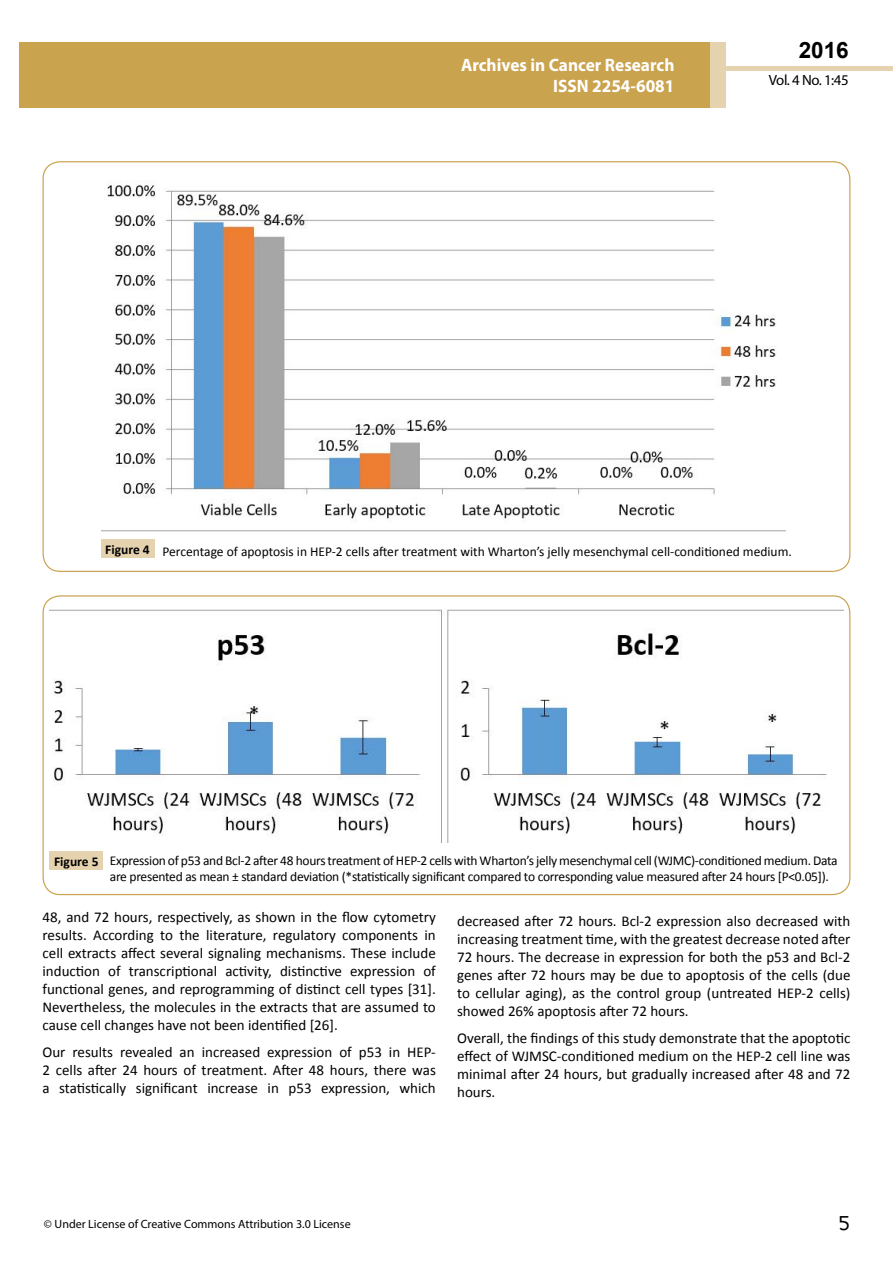
<style>
.page{position:relative;width:893px;height:1263px;background:#fff}
.page>*{position:absolute;margin:0;border:0;box-sizing:border-box;transform-origin:0 0}
.t1{font:25.5px "Tunga";color:#000}
.t2{font:700 22.5px "Arial";color:#000}
.t3{font:700 18px/21.6px "Myriad Pro";color:#fff;text-align:right;scale:.96 1}
.t4{font:15px/18px "Calibri";color:#000;text-align:justify}
.t5{font:14.85px "Myriad Pro";letter-spacing:-.03em;color:#000}
.t6{font:13.5px/16.2px "Calibri";letter-spacing:-.02em;color:#000}
.t7{font:13.5px "Calibri";color:#000}
.t8{font:12px "Myriad Pro";color:#000}
.s1{font-weight:700}
</style>
<div class="page">
<div style="left:722px;top:66px;width:171px;height:5px;background:#e5d2ae"></div>
<div style="left:19px;top:42px;width:706px;height:66px;background:#caa34f"></div>
<div style="left:710px;top:42px;width:15px;height:66px;background:#e5d2ae"></div>
<img style="left:101px;top:185px;width:685px;height:346px">
<div style="left:101px;top:539px;width:53px;height:19px;background:#e5d2ae"></div>
<img style="left:50px;top:610px;width:793px;height:233px">
<div style="left:50px;top:851px;width:53px;height:19px;background:#e5d2ae"></div>
<p class="t3" style="left:461px;top:53px;width:224px">Archives in Cancer Research<br>ISSN 2254-6081</p>
<h2 class="t2" style="left:799px;top:35px;width:52px">2016</h2>
<p class="t5" style="left:769px;top:71px;width:81px">Vol. 4 No. 1:45</p>
<p class="t7" style="left:105px;top:543px;width:688px"><span class="s1">Figure 4</span> Percentage of apoptosis in HEP-2 cells after treatment with Wharton’s jelly mesenchymal cell-conditioned medium.</p>
<p class="t6" style="left:110px;top:852px;width:729px;text-indent:-56px"><span class="s1">Figure 5</span> Expression of p53 and Bcl-2 after 48 hours treatment of HEP-2 cells with Wharton’s jelly mesenchymal cell (WJMC)-conditioned medium. Data are presented as mean ± standard deviation (*statistically significant compared to corresponding value measured after 24 hours [P&lt;0.05]).</p>
<p class="t4" style="left:457px;top:912px;width:395px">decreased after 72 hours. Bcl-2 expression also decreased with increasing treatment time, with the greatest decrease noted after 72 hours. The decrease in expression for both the p53 and Bcl-2 genes after 72 hours may be due to apoptosis of the cells (due to cellular aging), as the control group (untreated HEP-2 cells) showed 26% apoptosis after 72 hours.</p>
<p class="t4" style="left:457px;top:1029px;width:395px">Overall, the findings of this study demonstrate that the apoptotic effect of WJMSC-conditioned medium on the HEP-2 cell line was minimal after 24 hours, but gradually increased after 48 and 72 hours.</p>
<p class="t4" style="left:43px;top:908px;width:395px">48, and 72 hours, respectively, as shown in the flow cytometry results. According to the literature, regulatory components in cell extracts affect several signaling mechanisms. These include induction of transcriptional activity, distinctive expression of functional genes, and reprogramming of distinct cell types [31].<br>Nevertheless, the molecules in the extracts that are assumed to cause cell changes have not been identified [26].</p>
<p class="t4" style="left:43px;top:1042px;width:395px">Our results revealed an increased expression of p53 in HEP-2 cells after 24 hours of treatment. After 48 hours, there was a statistically significant increase in p53 expression, which</p>
<p class="t8" style="left:44px;top:1217px;width:308px">© Under License of Creative Commons Attribution 3.0 License</p>
<h1 class="t1" style="left:839px;top:1206px;width:13px">5</h1>
</div>
